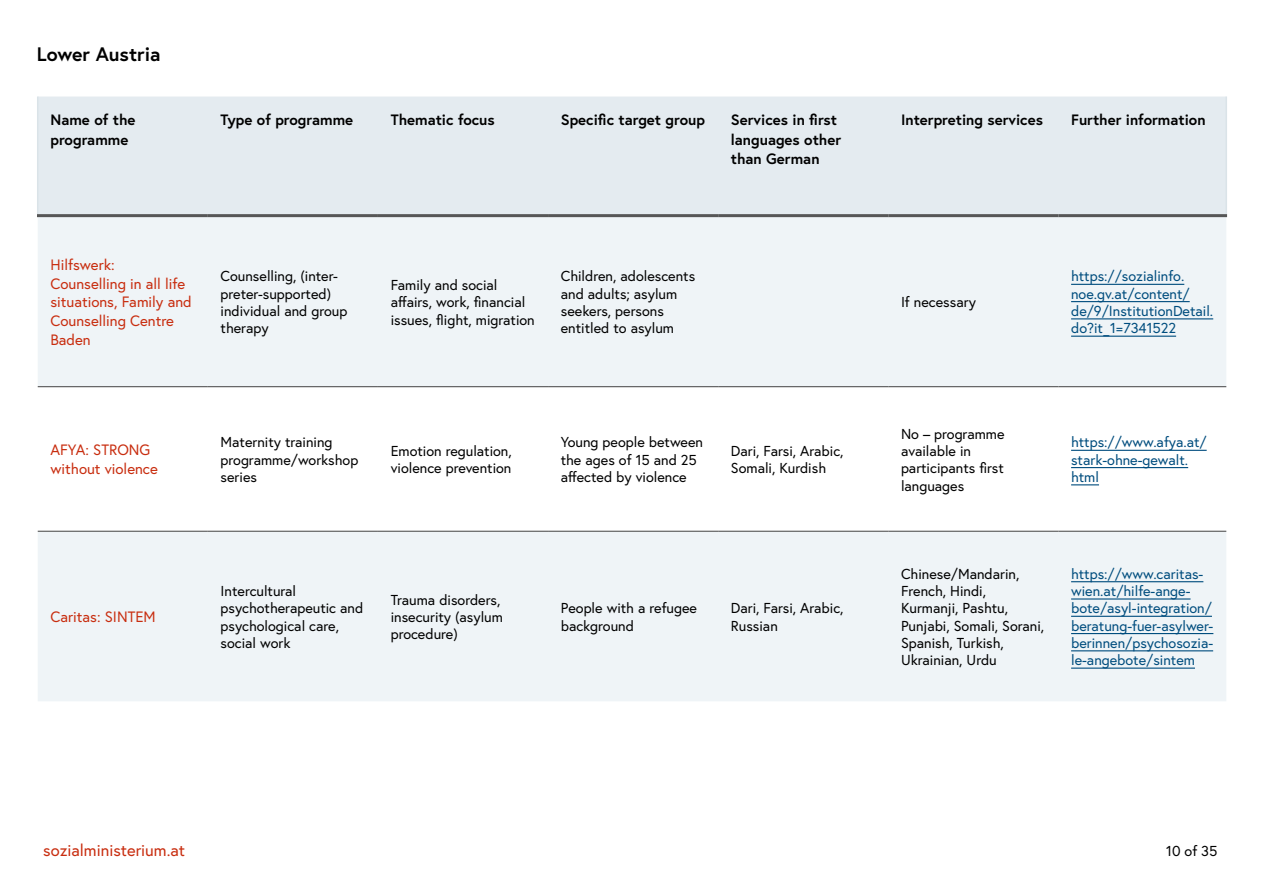
<style>
.page{position:relative;width:1263px;height:893px;background:#fff}
.page>*{position:absolute;margin:0;border:0;box-sizing:border-box;transform-origin:0 0}
.t1{font:700 19.5px "Europa Austria";color:#000}
.t2{font:16.5px "Europa Austria";color:#c82d0f}
.t3{font:700 15px/19.5px "Europa Austria";color:#000}
.td_Name{font:15px/18.8px "Europa Austria";color:#c82d0f}
.t4{font:14.4px/17.2px "Europa Austria";color:#000}
.t5{font:14.4px/17.2px "Europa Austria";color:#004d7e}
</style>
<div class="page">
<div style="left:38px;top:97px;width:1187px;height:117px;background:#e4ebf0"></div>
<div style="left:38px;top:217px;width:1188px;height:484px;background:#eff4f7"></div>
<svg style="left:38px;top:387px;width:1188px;height:144px"></svg>
<hr style="left:37px;top:97px;width:1px;height:117px;background:#dae3e8">
<hr style="left:1225px;top:97px;width:2px;height:117px;background:#dae3e8">
<hr style="left:37px;top:214px;width:171px;height:3px;background:#565656">
<hr style="left:208px;top:214px;width:170px;height:3px;background:#565656">
<hr style="left:378px;top:214px;width:170px;height:3px;background:#565656">
<hr style="left:548px;top:214px;width:170px;height:3px;background:#565656">
<hr style="left:718px;top:214px;width:170px;height:3px;background:#565656">
<hr style="left:888px;top:214px;width:170px;height:3px;background:#565656">
<hr style="left:1058px;top:214px;width:169px;height:3px;background:#565656">
<hr style="left:38px;top:386px;width:170px;height:1px;background:#565656">
<hr style="left:208px;top:386px;width:170px;height:1px;background:#565656">
<hr style="left:378px;top:386px;width:170px;height:1px;background:#565656">
<hr style="left:548px;top:386px;width:170px;height:1px;background:#565656">
<hr style="left:718px;top:386px;width:170px;height:1px;background:#565656">
<hr style="left:888px;top:386px;width:170px;height:1px;background:#565656">
<hr style="left:1058px;top:386px;width:168px;height:1px;background:#565656">
<hr style="left:38px;top:531px;width:170px;height:1px;background:#565656">
<hr style="left:208px;top:531px;width:170px;height:1px;background:#565656">
<hr style="left:378px;top:531px;width:170px;height:1px;background:#565656">
<hr style="left:548px;top:531px;width:170px;height:1px;background:#565656">
<hr style="left:718px;top:531px;width:170px;height:1px;background:#565656">
<hr style="left:888px;top:531px;width:170px;height:1px;background:#565656">
<hr style="left:1058px;top:531px;width:168px;height:1px;background:#565656">
<hr style="left:1071px;top:284px;width:113px;height:1px;background:#004d7e">
<hr style="left:1071px;top:301px;width:119px;height:1px;background:#004d7e">
<hr style="left:1071px;top:318px;width:142px;height:1px;background:#004d7e">
<hr style="left:1071px;top:336px;width:105px;height:1px;background:#004d7e">
<hr style="left:1071px;top:450px;width:136px;height:1px;background:#004d7e">
<hr style="left:1071px;top:467px;width:117px;height:1px;background:#004d7e">
<svg style="left:1071px;top:484px;width:28px;height:1px"></svg>
<hr style="left:1071px;top:581px;width:132px;height:1px;background:#004d7e">
<hr style="left:1071px;top:598px;width:119px;height:2px;background:#004d7e">
<hr style="left:1071px;top:616px;width:141px;height:1px;background:#004d7e">
<hr style="left:1071px;top:633px;width:142px;height:1px;background:#004d7e">
<hr style="left:1071px;top:650px;width:142px;height:1px;background:#004d7e">
<hr style="left:1071px;top:668px;width:124px;height:1px;background:#004d7e">
<h1 class="t1" style="left:37px;top:41px;width:125px">Lower Austria</h1>
<p class="t3" style="left:50px;top:110px;width:86px">Name of the programme</p>
<p class="t3" style="left:221px;top:110px;width:134px">Type of programme</p>
<p class="t3" style="left:391px;top:110px;width:106px">Thematic focus</p>
<p class="t3" style="left:561px;top:110px;width:146px">Specific target group</p>
<p class="t3" style="left:731px;top:110px;width:112px">Services in first languages other than German</p>
<p class="t3" style="left:901px;top:110px;width:143px">Interpreting services</p>
<p class="t3" style="left:1071px;top:110px;width:136px">Further information</p>
<p class="td_Name" style="left:50px;top:255px;width:143px">Hilfswerk:<br>Counselling in all life situations, Family and<br>Counselling Centre<br>Baden</p>
<p class="t4" style="left:221px;top:267px;width:128px">Counselling, (inter&shy;preter-supported) individual and group therapy</p>
<p class="t4" style="left:391px;top:276px;width:146px">Family and social affairs, work, financial issues, flight, migration</p>
<p class="t4" style="left:561px;top:267px;width:136px">Children, adolescents and adults; asylum seekers, persons entitled to asylum</p>
<p class="td_Name" style="left:50px;top:441px;width:109px">AFYA: STRONG without violence</p>
<p class="t4" style="left:221px;top:433px;width:139px">Maternity training programme/workshop series</p>
<p class="t4" style="left:391px;top:442px;width:123px">Emotion regulation, violence prevention</p>
<p class="t4" style="left:561px;top:433px;width:144px">Young people between the ages of 15 and 25 affected by violence</p>
<p class="t4" style="left:731px;top:442px;width:114px">Dari, Farsi, Arabic,<br>Somali, Kurdish</p>
<p class="td_Name" style="left:50px;top:607px;width:107px">Caritas: SINTEM</p>
<p class="t4" style="left:221px;top:582px;width:144px">Intercultural psychotherapeutic and psychological care, social work</p>
<p class="t4" style="left:391px;top:591px;width:114px">Trauma disorders, insecurity (asylum procedure)</p>
<p class="t4" style="left:561px;top:599px;width:138px">People with a refugee background</p>
<p class="t4" style="left:731px;top:599px;width:114px">Dari, Farsi, Arabic,<br>Russian</p>
<p class="t4" style="left:901px;top:293px;width:76px">If necessary</p>
<p class="t5" style="left:1071px;top:267px;width:144px">https://sozialinfo. noe.gv.at/content/ de/9/InstitutionDetail. do?it_1=7341522</p>
<p class="t4" style="left:901px;top:425px;width:105px">No – programme available in participants first languages</p>
<p class="t5" style="left:1071px;top:433px;width:137px">https://www.afya.at/ stark-ohne-gewalt. html</p>
<p class="t4" style="left:901px;top:565px;width:145px">Chinese/Mandarin,<br>French, Hindi,<br>Kurmanji, Pashtu,<br>Punjabi, Somali, Sorani,<br>Spanish, Turkish,<br>Ukrainian, Urdu</p>
<p class="t5" style="left:1071px;top:565px;width:144px">https://www.caritas&shy;wien.at/hilfe-ange&shy;bote/asyl-integration/ beratung-fuer-asylwer&shy;berinnen/psychosozia&shy;le-angebote/sintem</p>
<p class="t2" style="left:43px;top:840px;width:143px">sozialministerium.at</p>
<p class="t4" style="left:1166px;top:842px;width:53px">10 of 35</p>
</div>
